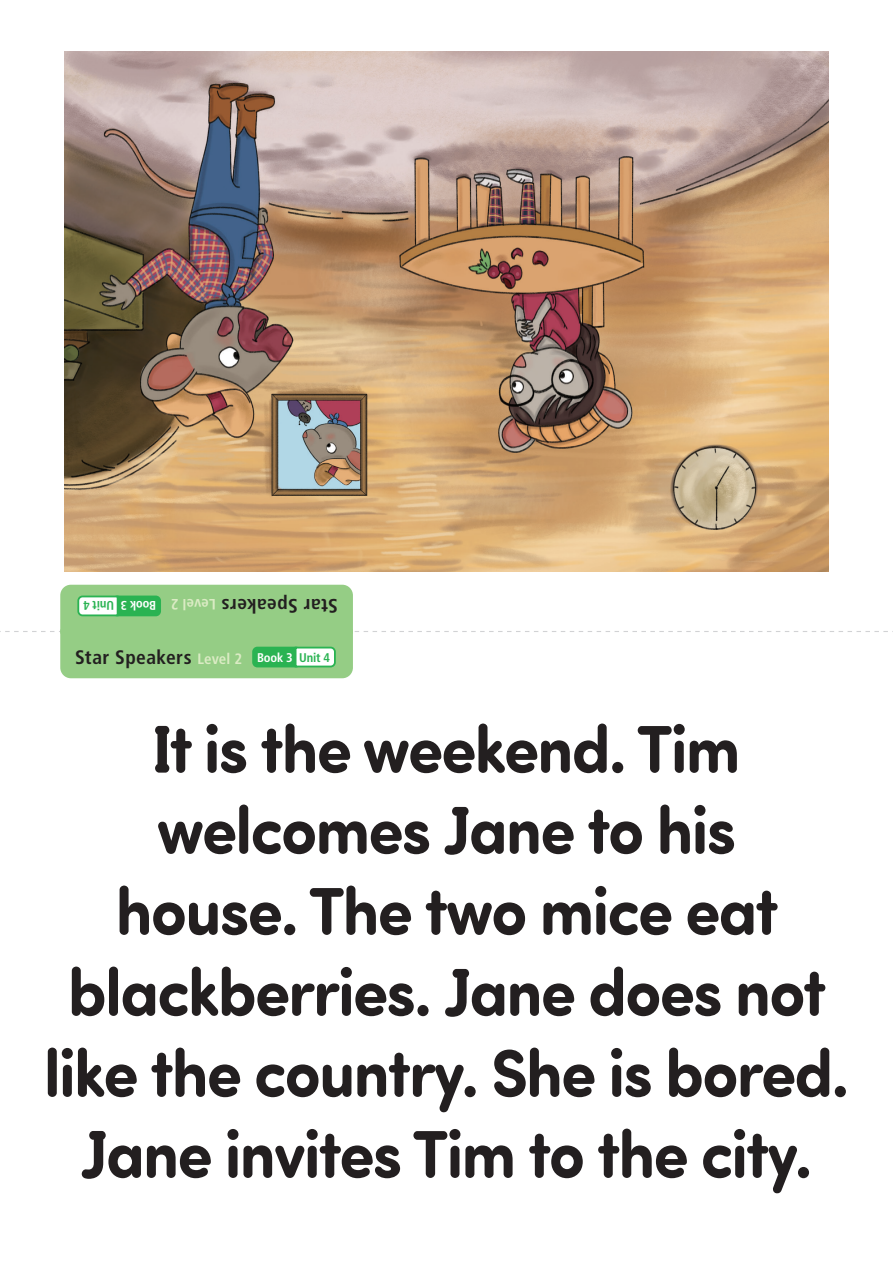
<style>
.page{position:relative;width:893px;height:1263px;background:#fff}
.page>*{position:absolute;margin:0;border:0;box-sizing:border-box;transform-origin:0 0}
.t1{font:700 67.5px/81px "Sofia Pro Soft CPS";letter-spacing:-.025em;color:#231f20;text-align:center;scale:.95 1}
.t2{font:700 condensed 19.5px "Frutiger";letter-spacing:.02em;color:#231f20}
.t3{font:700 condensed 15px "Frutiger";letter-spacing:.005em;color:#dbebc4}
.t4{font:700 condensed 12.6px "Frutiger";letter-spacing:-.01em;color:#fff}
.t5{font:700 condensed 12.6px "Frutiger";letter-spacing:-.01em;color:#2ab352}
.s1{font-size:15px;color:#dbebc4}
</style>
<div class="page">
<img style="left:64px;top:52px;width:765px;height:519px">
<svg style="left:0;top:585px;width:893px;height:93px"></svg>
<p class="t5" style="left:114px;top:613px;width:32px;rotate:-180deg">Unit 4</p>
<p class="t4" style="left:156px;top:613px;width:37px;rotate:-180deg">Book 3</p>
<p class="t3" style="left:216px;top:613px;width:46px;rotate:-180deg">Level 2</p>
<p class="t2" style="left:338px;top:617px;width:118px;rotate:-180deg">Star Speakers</p>
<p class="t2" style="left:75px;top:646px;width:168px">Star Speakers <span class="s1">Level 2</span></p>
<p class="t4" style="left:257px;top:650px;width:37px">Book 3</p>
<p class="t5" style="left:299px;top:650px;width:32px">Unit 4</p>
<p class="t1" style="left:44px;top:704px;width:849px">It is the weekend. Tim welcomes Jane to his<br>house. The two mice eat blackberries. Jane does not like the country. She is bored.<br>Jane invites Tim to the city.</p>
</div>
